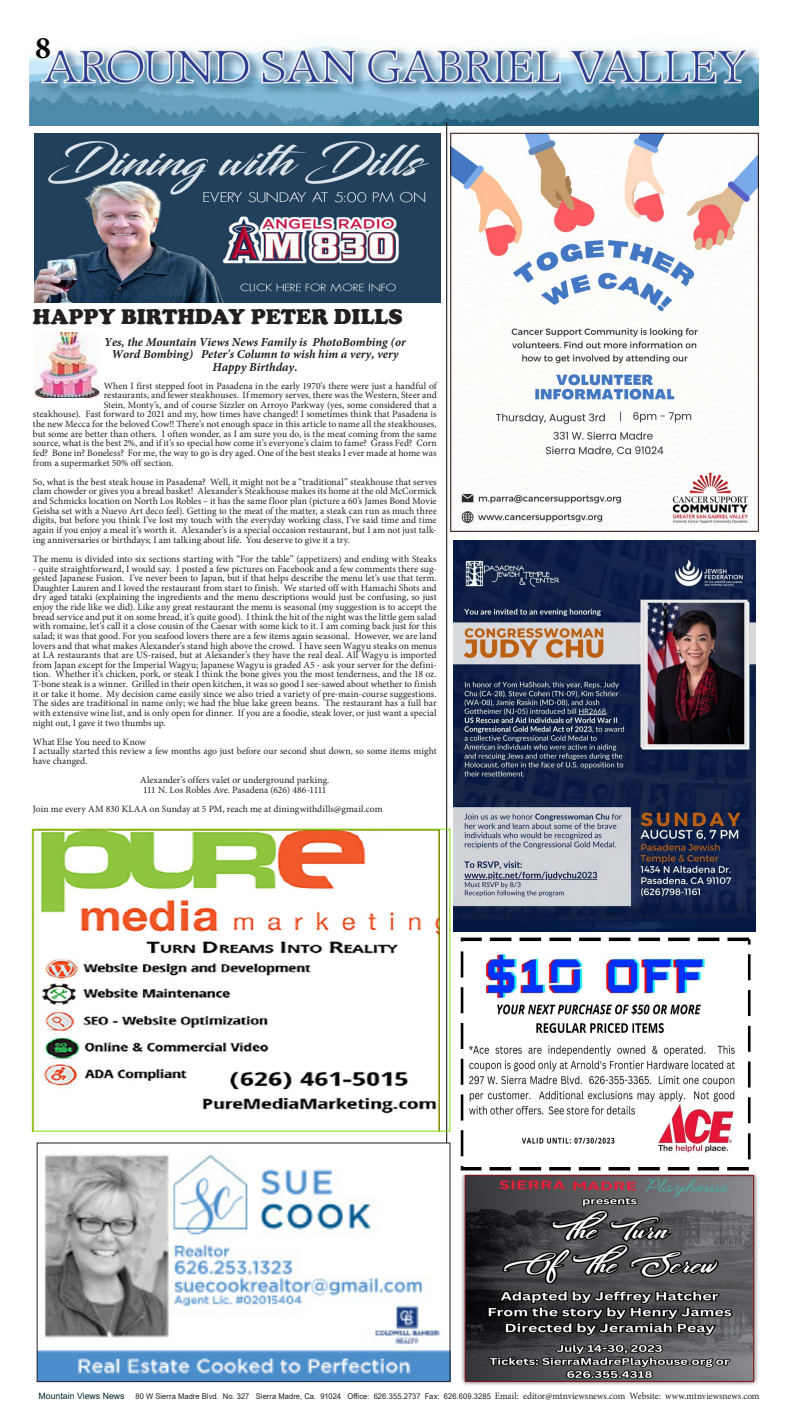
<style>
.page{position:relative;width:788px;height:1418px;background:#fff}
.page>*{position:absolute;margin:0;border:0;box-sizing:border-box;transform-origin:0 0}
.t1{font:700 31.5px "Minion Pro";color:#080706}
.t2{font:900 21.88px "Cooper";color:#231f20}
.t3{font:italic 700 12.25px/12.2px "Minion Pro";color:#231f20;text-align:center}
.t4{font:9.62px/9.6px "Minion Pro";color:#231f20;text-align:justify}
.Sub_1{font:7.88px "Arial";letter-spacing:.01em;color:#231f20;scale:.96 1}
.s1{font-size:8.75px;color:#042525}
.s2{font-family:"Minion Pro";font-size:9.62px}
</style>
<div class="page">
<img style="left:30px;top:46px;width:728px;height:79px">
<img style="left:34px;top:134px;width:406px;height:169px">
<hr style="left:446px;top:123px;width:1px;height:1080px;background:#000">
<img style="left:34px;top:831px;width:405px;height:298px">
<div style="left:32px;top:829px;width:418px;height:302px;border:1px solid #80dc09"></div>
<div style="left:460px;top:1170px;width:298px;height:216px;background:#231f20;opacity:.75"></div>
<img style="left:467px;top:1177px;width:284px;height:202px">
<div style="left:465px;top:1175px;width:288px;height:206px;border:1px solid #8a1619"></div>
<img style="left:460px;top:937px;width:292px;height:236px">
<img style="left:453px;top:540px;width:302px;height:392px">
<img style="left:39px;top:1144px;width:409px;height:235px">
<img style="left:452px;top:135px;width:304px;height:389px">
<div style="left:450px;top:133px;width:308px;height:399px;border:1px solid #270a00"></div>
<img style="left:34px;top:332px;width:66px;height:66px">
<p class="t1" style="left:35px;top:25px;width:17px">8</p>
<p class="t2" style="left:33px;top:304px;width:371px">HAPPY BIRTHDAY PETER DILLS</p>
<p class="t3" style="left:104px;top:336px;width:303px">Yes, the Mountain Views News Family is PhotoBombing (or<br>Word Bombing) Peter's Column to wish him a very, very<br>Happy Birthday.</p>
<p class="t4" style="left:104px;top:381px;width:334px">When I first stepped foot in Pasadena in the early 1970’s there were just a handful of</p>
<p class="t4" style="left:104px;top:390px;width:334px">restaurants, and fewer steakhouses. If memory serves, there was the Western, Steer and</p>
<p class="t4" style="left:104px;top:400px;width:334px">Stein, Monty’s, and of course Sizzler on Arroyo Parkway (yes, some considered that a</p>
<p class="t4" style="left:33px;top:409px;width:405px">steakhouse). Fast forward to 2021 and my, how times have changed! I sometimes think that Pasadena is</p>
<p class="t4" style="left:33px;top:419px;width:405px">the new Mecca for the beloved Cow!! There’s not enough space in this article to name all the steakhouses,</p>
<p class="t4" style="left:33px;top:429px;width:405px">but some are better than others. I often wonder, as I am sure you do, is the meat coming from the same</p>
<p class="t4" style="left:33px;top:438px;width:405px">source, what is the best 2%, and if it’s so special how come it’s everyone’s claim to fame? Grass Fed? Corn</p>
<p class="t4" style="left:33px;top:448px;width:405px">fed? Bone in? Boneless? For me, the way to go is dry aged. One of the best steaks I ever made at home was</p>
<p class="t4" style="left:33px;top:458px;width:142px">from a supermarket 50% off section.</p>
<p class="t4" style="left:33px;top:477px;width:405px">So, what is the best steak house in Pasadena? Well, it might not be a “traditional” steakhouse that serves clam chowder or gives you a bread basket! Alexander’s Steakhouse makes its home at the old McCormick and Schmicks location on North Los Robles – it has the same floor plan (picture a 60’s James Bond Movie Geisha set with a Nuevo Art deco feel). Getting to the meat of the matter, a steak can run as much three digits, but before you think I’ve lost my touch with the everyday working class, I’ve said time and time again if you enjoy a meal it’s worth it. Alexander’s is a special occasion restaurant, but I am not just talk&shy;ing anniversaries or birthdays; I am talking about life. You deserve to give it a try.</p>
<p class="t4" style="left:33px;top:554px;width:405px">The menu is divided into six sections starting with “For the table” (appetizers) and ending with Steaks</p>
<p class="t4" style="left:33px;top:563px;width:405px">- quite straightforward, I would say. I posted a few pictures on Facebook and a few comments there sug&shy;gested Japanese Fusion. I’ve never been to Japan, but if that helps describe the menu let’s use that term.<br>Daughter Lauren and I loved the restaurant from start to finish. We started off with Hamachi Shots and dry aged tataki (explaining the ingredients and the menu descriptions would just be confusing, so just enjoy the ride like we did). Like any great restaurant the menu is seasonal (my suggestion is to accept the bread service and put it on some bread, it’s quite good). I think the hit of the night was the little gem salad with romaine, let’s call it a close cousin of the Caesar with some kick to it. I am coming back just for this salad; it was that good. For you seafood lovers there are a few items again seasonal. However, we are land lovers and that what makes Alexander’s stand high above the crowd. I have seen Wagyu steaks on menus at LA restaurants that are US-raised, but at Alexander’s they have the real deal. All Wagyu is imported from Japan except for the Imperial Wagyu; Japanese Wagyu is graded A5 - ask your server for the defini&shy;tion. Whether it’s chicken, pork, or steak I think the bone gives you the most tenderness, and the 18 oz.<br>T-bone steak is a winner. Grilled in their open kitchen, it was so good I see-sawed about whether to finish it or take it home. My decision came easily since we also tried a variety of pre-main-course suggestions.<br>The sides are traditional in name only; we had the blue lake green beans. The restaurant has a full bar with extensive wine list, and is only open for dinner. If you are a foodie, steak lover, or just want a special night out, I gave it two thumbs up.</p>
<p class="t4" style="left:33px;top:737px;width:115px">What Else You need to Know</p>
<p class="t4" style="left:33px;top:746px;width:405px">I actually started this review a few months ago just before our second shut down, so some items might have changed.</p>
<p class="t4" style="left:140px;top:775px;width:191px">Alexander’s offers valet or underground parking.</p>
<p class="t4" style="left:143px;top:785px;width:185px">111 N. Los Robles Ave. Pasadena (626) 486-1111</p>
<p class="t4" style="left:33px;top:804px;width:351px">Join me every AM 830 KLAA on Sunday at 5 PM, reach me at diningwithdills@gmail.com</p>
<p class="Sub_1" style="left:39px;top:1390px;width:752px"><span class="s1">Mountain Views News</span> 80 W Sierra Madre Blvd. No. 327 Sierra Madre, Ca. 91024 Office: 626.355.2737 Fax: 626.609.3285 <span class="s2">Email: editor@mtnviewsnews.com Website: www.mtnviewsnews.com</span></p>
</div>
